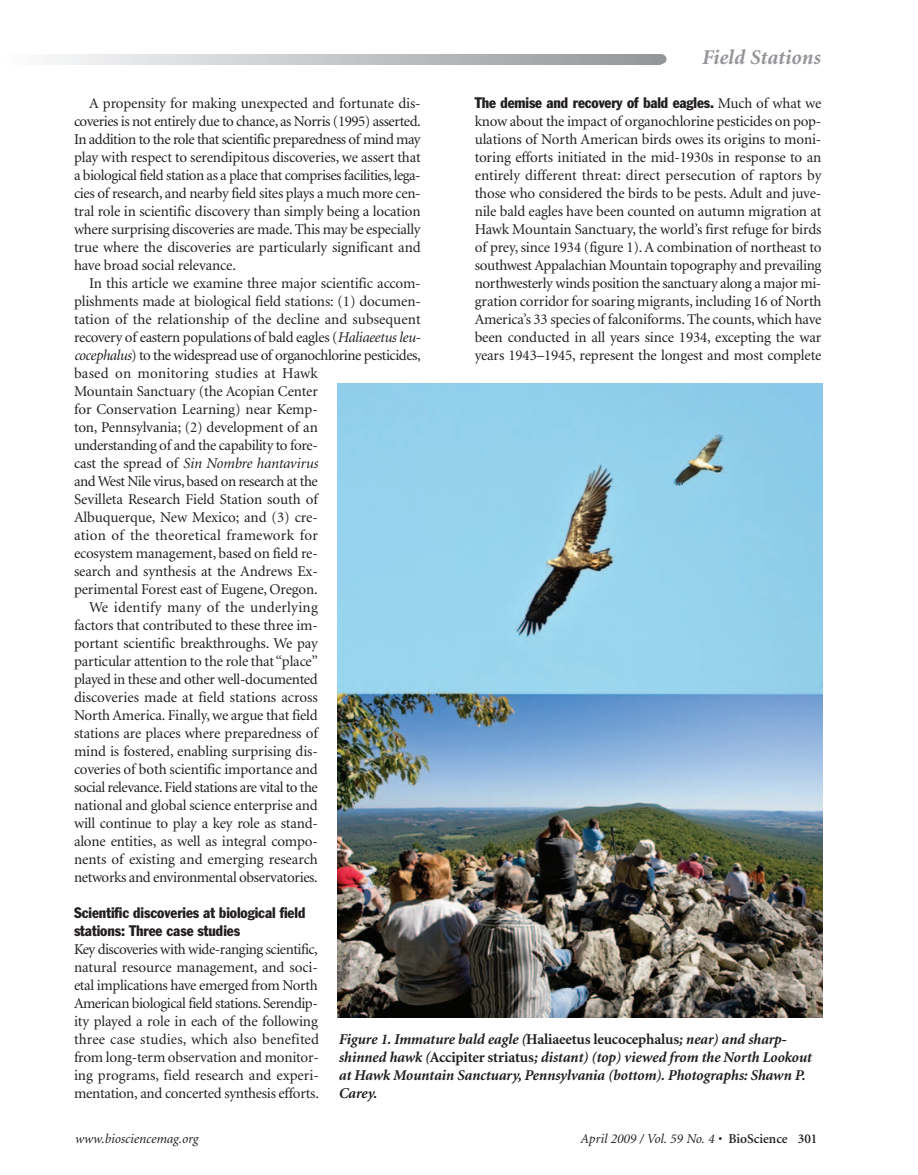
<style>
.page{position:relative;width:918px;height:1175px;background:#fff}
.page>*{position:absolute;margin:0;border:0;box-sizing:border-box;transform-origin:0 0}
.t1{font:italic 700 21px "Minion";color:#939598}
.t2{font:15px/18px "Minion";letter-spacing:-.01em;color:#231f20;text-align:justify}
.t3{font:italic 700 15px/18px "Minion";letter-spacing:-.01em;color:#231f20}
.t4{font:15px "Minion";letter-spacing:-.03em;color:#231f20}
.t5{font:condensed 15px/18px "Franklin Gothic";letter-spacing:-.005em;color:#231f20}
.t6{font:15px "Minion";letter-spacing:.015em;color:#231f20}
.t7{font:italic 15px "Minion";letter-spacing:-.01em;color:#231f20}
.t8{font:italic 13.5px "Minion";color:#231f20}
.s1{font-family:"Minion";font-stretch:normal}
.s2{font-style:italic}
.s3{font-style:normal}
.s4{font-weight:600;font-style:normal}
</style>
<div class="page">
<div style="left:655px;top:54px;width:12px;height:10px;background:#939598;border-radius:50%"></div>
<svg style="left:57px;top:54px;width:604px;height:11px"></svg>
<img style="left:337px;top:383px;width:486px;height:634px">
<h1 class="t1" style="left:701px;top:49px;width:120px">Field Stations</h1>
<p class="t5" style="left:475px;top:95px;width:348px">The demise and recovery of bald eagles. <span class="s1">Much of what we</span></p>
<p class="t2" style="left:475px;top:113px;width:348px">know about the impact of organochlorine pesticides on pop&shy;ulations of North American birds owes its origins to moni&shy;toring efforts initiated in the mid-1930s in response to an entirely different threat: direct persecution of raptors by those who considered the birds to be pests. Adult and juve&shy;nile bald eagles have been counted on autumn migration at Hawk Mountain Sanctuary, the world’s first refuge for birds of prey, since 1934 (figure 1). A combination of northeast to southwest Appalachian Mountain topography and prevailing northwesterly winds position the sanctuary along a major mi&shy;gration corridor for soaring migrants, including 16 of North America’s 33 species of falconiforms. The counts, which have been conducted in all years since 1934, excepting the war years 1943–1945, represent the longest and most complete</p>
<p class="t2" style="left:74px;top:95px;width:348px;text-indent:15px">A propensity for making unexpected and fortunate dis&shy;coveries is not entirely due to chance, as Norris (1995) asserted.<br>In addition to the role that scientific preparedness of mind may play with respect to serendipitous discoveries, we assert that a biological field station as a place that comprises facilities, lega&shy;cies of research, and nearby field sites plays a much more cen&shy;tral role in scientific discovery than simply being a location where surprising discoveries are made. This may be especially true where the discoveries are particularly significant and have broad social relevance.</p>
<p class="t2" style="left:89px;top:275px;width:333px">In this article we examine three major scientific accom-</p>
<p class="t2" style="left:74px;top:293px;width:348px">plishments made at biological field stations: (1) documen-</p>
<p class="t2" style="left:74px;top:311px;width:348px">tation of the relationship of the decline and subsequent</p>
<p class="t2" style="left:74px;top:329px;width:348px">recovery of eastern populations of bald eagles (<span class="s2">Haliaeetus leu-</span></p>
<p class="t4" style="left:74px;top:349px;width:348px"><span class="s2">cocephalus</span>) to the widespread use of organochlorine pesticides,</p>
<p class="t6" style="left:74px;top:367px;width:245px">based on monitoring studies at Hawk</p>
<p class="t2" style="left:74px;top:383px;width:245px">Mountain Sanctuary (the Acopian Center</p>
<p class="t2" style="left:74px;top:401px;width:245px">for Conservation Learning) near Kemp-</p>
<p class="t2" style="left:74px;top:419px;width:245px">ton, Pennsylvania; (2) development of an</p>
<p class="t2" style="left:74px;top:437px;width:245px">understanding of and the capability to fore-</p>
<p class="t7" style="left:74px;top:457px;width:245px"><span class="s3">cast the spread of</span> Sin Nombre hantavirus</p>
<p class="t4" style="left:74px;top:475px;width:245px">and West Nile virus, based on research at the</p>
<p class="t2" style="left:74px;top:491px;width:245px">Sevilleta Research Field Station south of</p>
<p class="t2" style="left:74px;top:509px;width:245px">Albuquerque, New Mexico; and (3) cre-</p>
<p class="t6" style="left:74px;top:529px;width:245px">ation of the theoretical framework for</p>
<p class="t2" style="left:74px;top:545px;width:245px">ecosystem management, based on field re-</p>
<p class="t2" style="left:74px;top:563px;width:245px">search and synthesis at the Andrews Ex-</p>
<p class="t2" style="left:74px;top:581px;width:245px">perimental Forest east of Eugene, Oregon.</p>
<p class="t6" style="left:89px;top:601px;width:230px">We identify many of the underlying</p>
<p class="t2" style="left:74px;top:617px;width:245px">factors that contributed to these three im-</p>
<p class="t2" style="left:74px;top:635px;width:245px">portant scientific breakthroughs. We pay</p>
<p class="t2" style="left:74px;top:653px;width:245px">particular attention to the role that “place”</p>
<p class="t2" style="left:74px;top:671px;width:245px">played in these and other well-documented</p>
<p class="t2" style="left:74px;top:689px;width:245px">discoveries made at field stations across</p>
<p class="t2" style="left:74px;top:707px;width:245px">North America. Finally, we argue that field</p>
<p class="t2" style="left:74px;top:725px;width:245px">stations are places where preparedness of</p>
<p class="t2" style="left:74px;top:743px;width:245px">mind is fostered, enabling surprising dis-</p>
<p class="t2" style="left:74px;top:761px;width:245px">coveries of both scientific importance and</p>
<p class="t4" style="left:74px;top:781px;width:245px">social relevance. Field stations are vital to the</p>
<p class="t2" style="left:74px;top:797px;width:245px">national and global science enterprise and</p>
<p class="t2" style="left:74px;top:815px;width:245px">will continue to play a key role as stand-</p>
<p class="t2" style="left:74px;top:833px;width:245px">alone entities, as well as integral compo-</p>
<p class="t2" style="left:74px;top:851px;width:245px">nents of existing and emerging research</p>
<p class="t2" style="left:74px;top:869px;width:245px">networks and environmental observatories.</p>
<p class="t5" style="left:74px;top:905px;width:233px">Scientific discoveries at biological field stations: Three case studies</p>
<p class="t2" style="left:74px;top:941px;width:247px">Key discoveries with wide-ranging scientific, natural resource management, and soci&shy;etal implications have emerged from North American biological field stations. Serendip&shy;ity played a role in each of the following three case studies, which also benefited from long-term observation and monitor&shy;ing programs, field research and experi&shy;mentation, and concerted synthesis efforts.</p>
<p class="t3" style="left:338px;top:1031px;width:474px">Figure 1. Immature bald eagle (<span class="s3">Haliaeetus leucocephalus</span>; near) and sharp&shy;shinned hawk (<span class="s3">Accipiter striatus</span>; distant) (top) viewed from the North Lookout at Hawk Mountain Sanctuary, Pennsylvania (bottom). Photographs: Shawn P.<br>Carey.</p>
<p class="t8" style="left:75px;top:1132px;width:125px">www.biosciencemag.org</p>
<p class="t8" style="left:580px;top:1132px;width:239px">April 2009 / Vol. 59 No. 4 • <span class="s4">BioScience 301</span></p>
</div>
